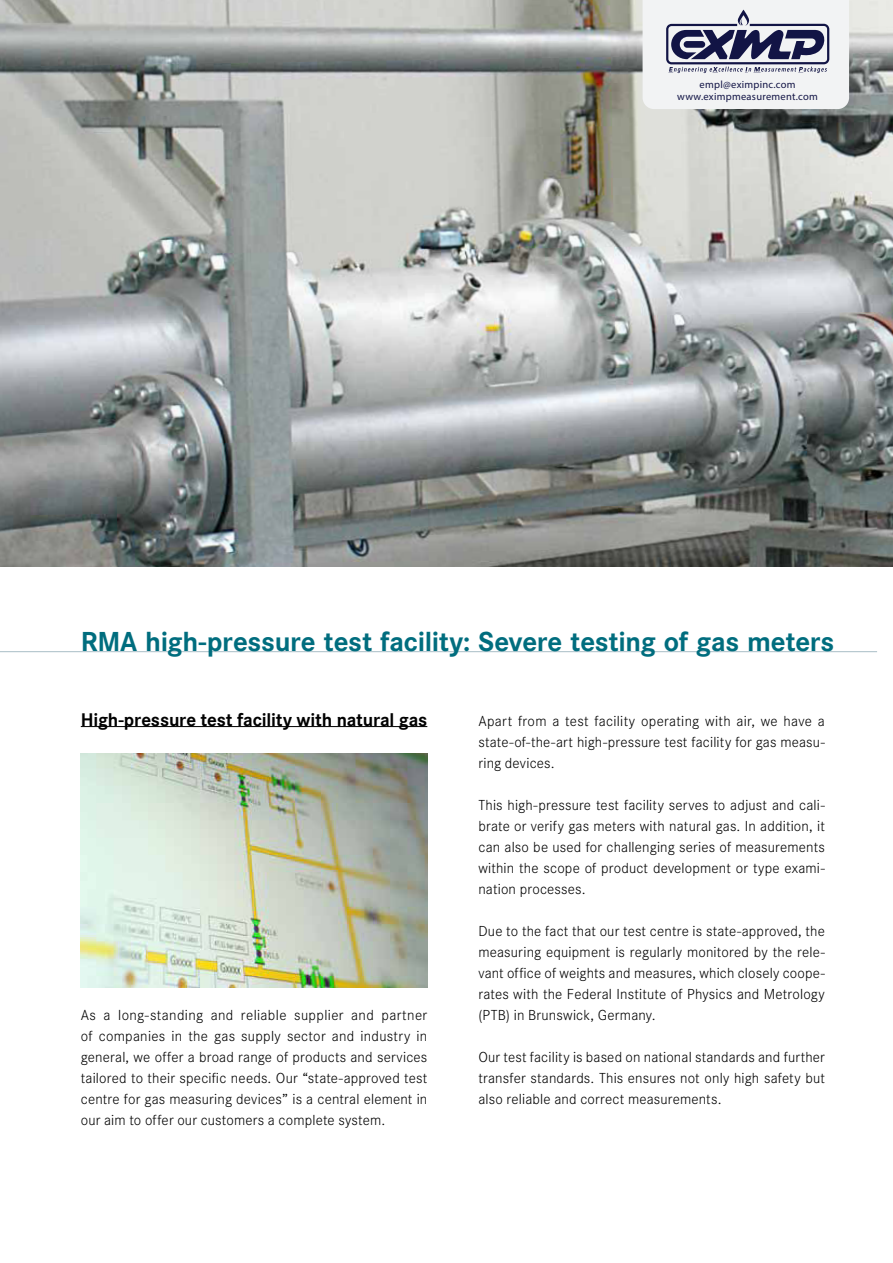
<style>
.page{position:relative;width:893px;height:1263px;background:#fff}
.page>*{position:absolute;margin:0;border:0;box-sizing:border-box;transform-origin:0 0}
.t1{font:700 27px "Corporate SBQ";letter-spacing:-.01em;color:#006d7e}
.t2{font:700 18px "Corporate SBQ";letter-spacing:-.01em;color:#000}
.t3{font:300 14.25px/21px "Corporate SBQ";letter-spacing:.01em;color:#000;text-align:justify}
.t4{font:10.5px/12px "Myriad Pro";letter-spacing:.025em;color:#121445;text-align:center}
</style>
<div class="page">
<hr style="left:81px;top:726px;width:346px;height:1px;background:#000">
<img style="left:81px;top:753px;width:346px;height:234px">
<hr style="left:0;top:651px;width:877px;height:1px;background:#a8bdc6">
<img style="left:0;top:0;width:893px;height:567px">
<svg style="left:643px;top:0;width:206px;height:109px"></svg>
<p class="t4" style="left:677px;top:78px;width:142px">empl@eximpinc.com www.eximpmeasurement.com</p>
<h1 class="t1" style="left:81px;top:632px;width:755px">RMA high-pressure test facility: Severe testing of gas meters</h1>
<p class="t2" style="left:81px;top:713px;width:348px">High-pressure test facility with natural gas</p>
<p class="t3" style="left:81px;top:1006px;width:348px">As a long-standing and reliable supplier and partner of companies in the gas supply sector and industry in general, we offer a broad range of products and services tailored to their specific needs. Our “state-approved test centre for gas measuring devices” is a central element in our aim to offer our customers a complete system.</p>
<p class="t3" style="left:478px;top:712px;width:348px">Apart from a test facility operating with air, we have a state-of-the-art high-pressure test facility for gas measu&shy;ring devices.</p>
<p class="t3" style="left:478px;top:796px;width:348px">This high-pressure test facility serves to adjust and cali&shy;brate or verify gas meters with natural gas. In addition, it can also be used for challenging series of measurements within the scope of product development or type exami&shy;nation processes.</p>
<p class="t3" style="left:478px;top:922px;width:348px">Due to the fact that our test centre is state-approved, the measuring equipment is regularly monitored by the rele&shy;vant office of weights and measures, which closely coope&shy;rates with the Federal Institute of Physics and Metrology (PTB) in Brunswick, Germany.</p>
<p class="t3" style="left:478px;top:1048px;width:348px">Our test facility is based on national standards and further transfer standards. This ensures not only high safety but also reliable and correct measurements.</p>
</div>
